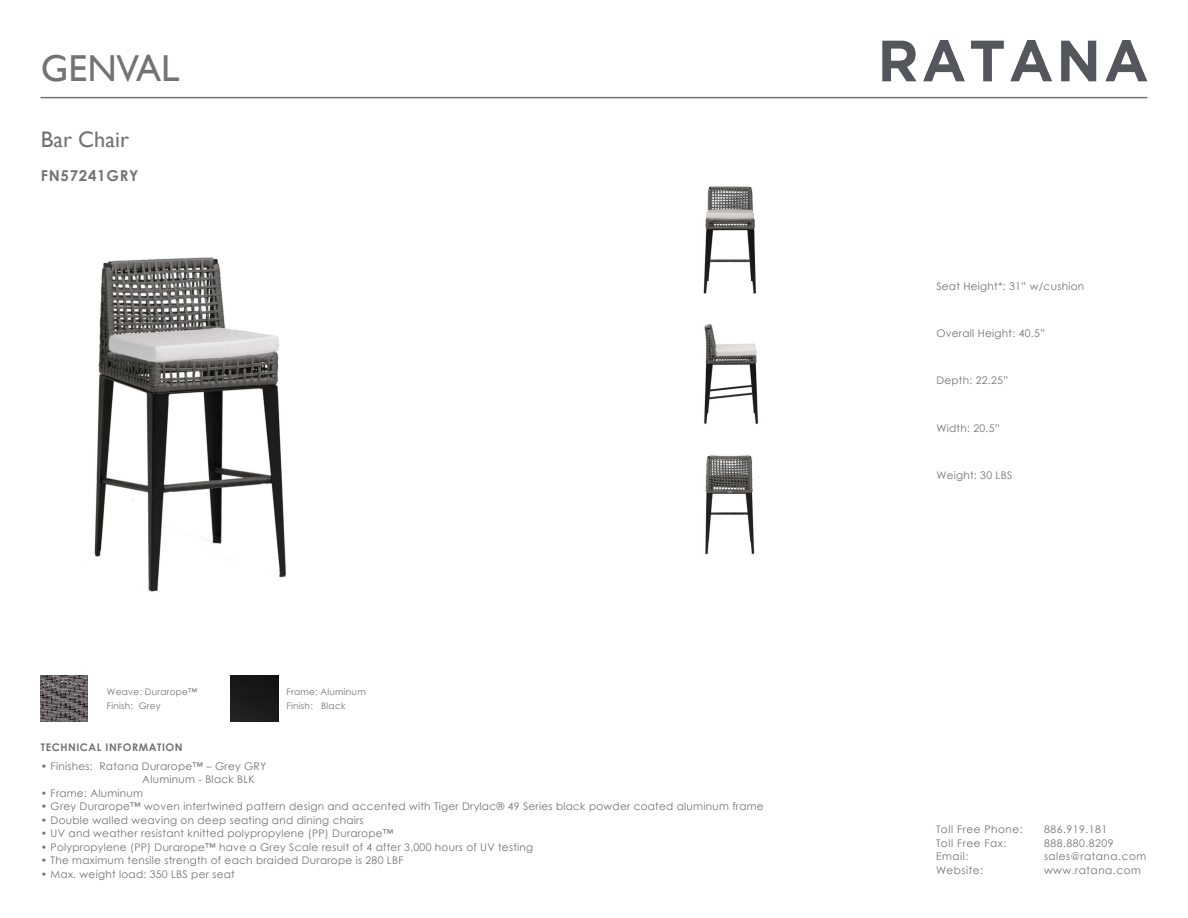
<style>
.page{position:relative;width:1188px;height:918px;background:#fff}
.page>*{position:absolute;margin:0;border:0;box-sizing:border-box;transform-origin:0 0}
.t1{font:37.5px "Gill Sans";color:#737373}
.t2{font:22.5px "Gill Sans";color:#737373}
.t3{font:700 15px "Century Gothic";letter-spacing:.05em;color:#737373}
.t4{font:10.5px/13.5px "Century Gothic";letter-spacing:.025em;color:#737373}
.t5{font:10.5px "Century Gothic";letter-spacing:.05em;color:#737373}
.t6{font:700 10.5px "Century Gothic";letter-spacing:.05em;color:#737373}
.t7{font:9px/13.5px "Century Gothic";letter-spacing:.025em;color:#737373}
</style>
<div class="page">
<img style="left:883px;top:40px;width:264px;height:41px">
<hr style="left:40px;top:97px;width:1108px;height:1px;background:#737373">
<img style="left:94px;top:257px;width:192px;height:335px">
<img style="left:704px;top:324px;width:55px;height:100px">
<img style="left:703px;top:186px;width:53px;height:108px">
<img style="left:705px;top:455px;width:50px;height:100px">
<img style="left:231px;top:675px;width:47px;height:47px">
<img style="left:41px;top:676px;width:47px;height:46px">
<h1 class="t1" style="left:41px;top:47px;width:140px">GENVAL</h1>
<h2 class="t2" style="left:41px;top:126px;width:90px">Bar Chair</h2>
<h3 class="t3" style="left:41px;top:164px;width:99px">FN57241GRY</h3>
<p class="t7" style="left:107px;top:685px;width:92px">Weave: Durarope™<br>Finish: Grey</p>
<p class="t7" style="left:287px;top:685px;width:81px">Frame: Aluminum<br>Finish: Black</p>
<p class="t6" style="left:41px;top:740px;width:143px">TECHNICAL INFORMATION</p>
<p class="t4" style="left:142px;top:759px;width:126px;text-indent:-101px">• Finishes: Ratana Durarope™ – Grey GRY<br>Aluminum - Black BLK</p>
<p class="t4" style="left:41px;top:786px;width:104px">• Frame: Aluminum</p>
<p class="t4" style="left:41px;top:800px;width:724px">• Grey Durarope™ woven intertwined pattern design and accented with Tiger Drylac® 49 Series black powder coated aluminum frame</p>
<p class="t4" style="left:41px;top:813px;width:324px">• Double walled weaving on deep seating and dining chairs</p>
<p class="t4" style="left:41px;top:827px;width:354px">• UV and weather resistant knitted polypropylene (PP) Durarope™</p>
<p class="t4" style="left:41px;top:840px;width:494px">• Polypropylene (PP) Durarope™ have a Grey Scale result of 4 after 3,000 hours of UV testing</p>
<p class="t4" style="left:41px;top:854px;width:364px">• The maximum tensile strength of each braided Durarope is 280 LBF</p>
<p class="t4" style="left:41px;top:867px;width:195px">• Max. weight load: 350 LBS per seat</p>
<p class="t4" style="left:936px;top:279px;width:149px">Seat Height*: 31” w/cushion</p>
<p class="t4" style="left:936px;top:327px;width:110px">Overall Height: 40.5”</p>
<p class="t4" style="left:936px;top:374px;width:73px">Depth: 22.25”</p>
<p class="t4" style="left:936px;top:422px;width:65px">Width: 20.5”</p>
<p class="t4" style="left:936px;top:469px;width:77px">Weight: 30 LBS</p>
<p class="t5" style="left:936px;top:822px;width:88px">Toll Free Phone:</p>
<p class="t5" style="left:1044px;top:822px;width:65px">886.919.181</p>
<p class="t5" style="left:936px;top:836px;width:72px">Toll Free Fax:</p>
<p class="t5" style="left:1044px;top:836px;width:71px">888.880.8209</p>
<p class="t4" style="left:936px;top:849px;width:34px">Email:</p>
<p class="t5" style="left:1044px;top:849px;width:104px">sales@ratana.com</p>
<p class="t5" style="left:936px;top:863px;width:49px">Website:</p>
<p class="t5" style="left:1044px;top:863px;width:98px">www.ratana.com</p>
</div>
